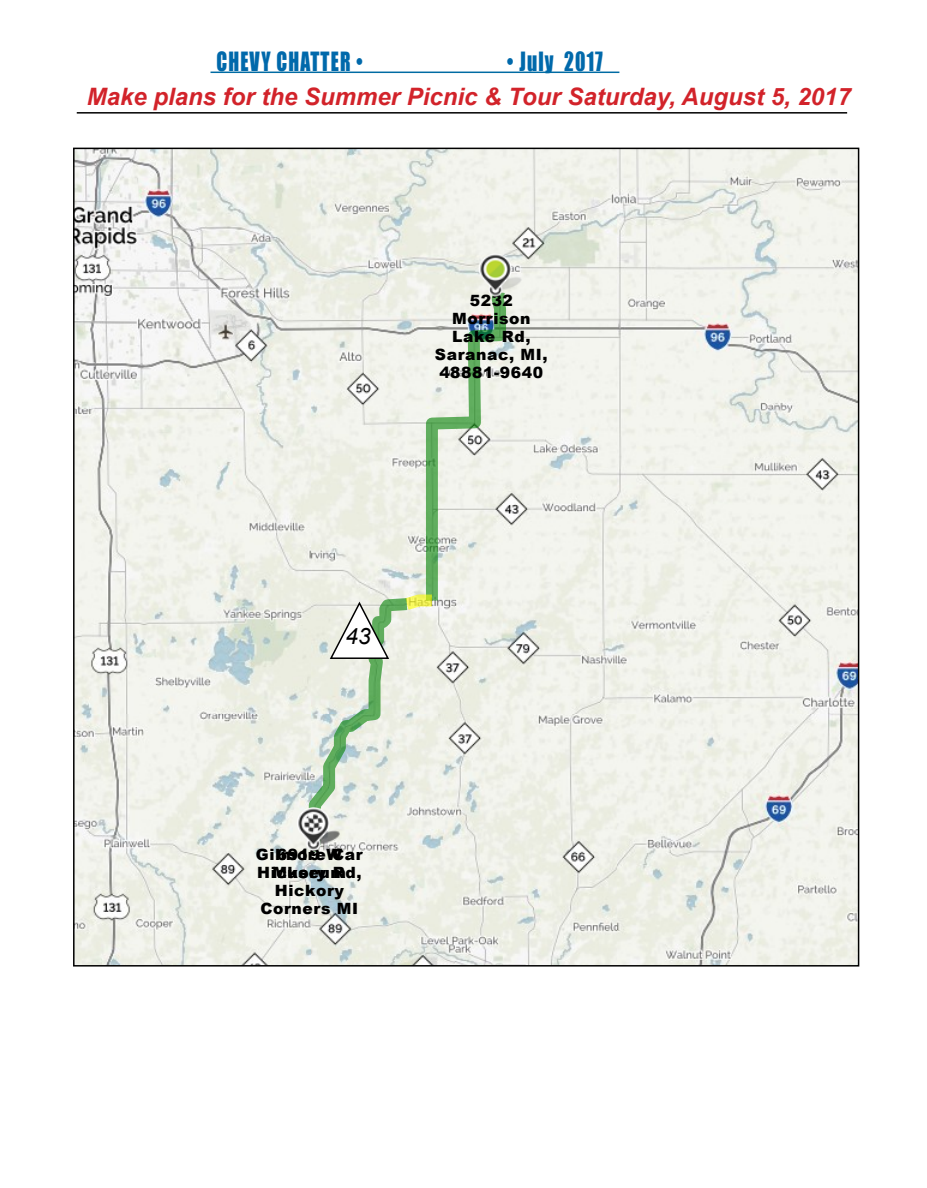
<style>
.page{position:relative;width:927px;height:1188px;background:#fff}
.page>*{position:absolute;margin:0;border:0;box-sizing:border-box;transform-origin:0 0}
.t1{font:24.3px "Impact";letter-spacing:.06em;color:#0069ab;scale:.8 1}
.t2{font:italic 700 24px "Arial";color:#d2232a}
.t3{font:italic 22.5px "Arial";color:#000}
.t4{font:15.6px/18px "Arial";letter-spacing:.04em;color:#000;text-align:center}
</style>
<div class="page">
<img style="left:76px;top:151px;width:780px;height:813px">
<img style="left:479px;top:254px;width:43px;height:43px">
<img style="left:297px;top:807px;width:6px;height:43px">
<svg style="left:303px;top:278px;width:210px;height:580px;background:#e6e9e0"></svg>
<hr style="left:211px;top:72px;width:408px;height:1px;background:#006ba3">
<hr style="left:77px;top:112px;width:770px;height:2px;background:#000">
<h1 class="t1" style="left:216px;top:43px;width:185px">CHEVY CHATTER •</h1>
<h1 class="t1" style="left:507px;top:43px;width:121px">• July 2017</h1>
<h2 class="t2" style="left:87px;top:80px;width:766px">Make plans for the Summer Picnic &amp; Tour Saturday, August 5, 2017</h2>
<p class="t4" style="left:435px;top:291px;width:114px">5232<br>Morrison<br>Lake Rd,<br>Saranac, MI,<br>48881-9640</p>
<h3 class="t3" style="left:346px;top:621px;width:27px">43</h3>
<p class="t4" style="left:256px;top:845px;width:108px">Gilmore Car<br>Museum</p>
<p class="t4" style="left:257px;top:845px;width:106px">6919 W<br>Hickory Rd,<br>Hickory<br>Corners MI</p>
</div>
